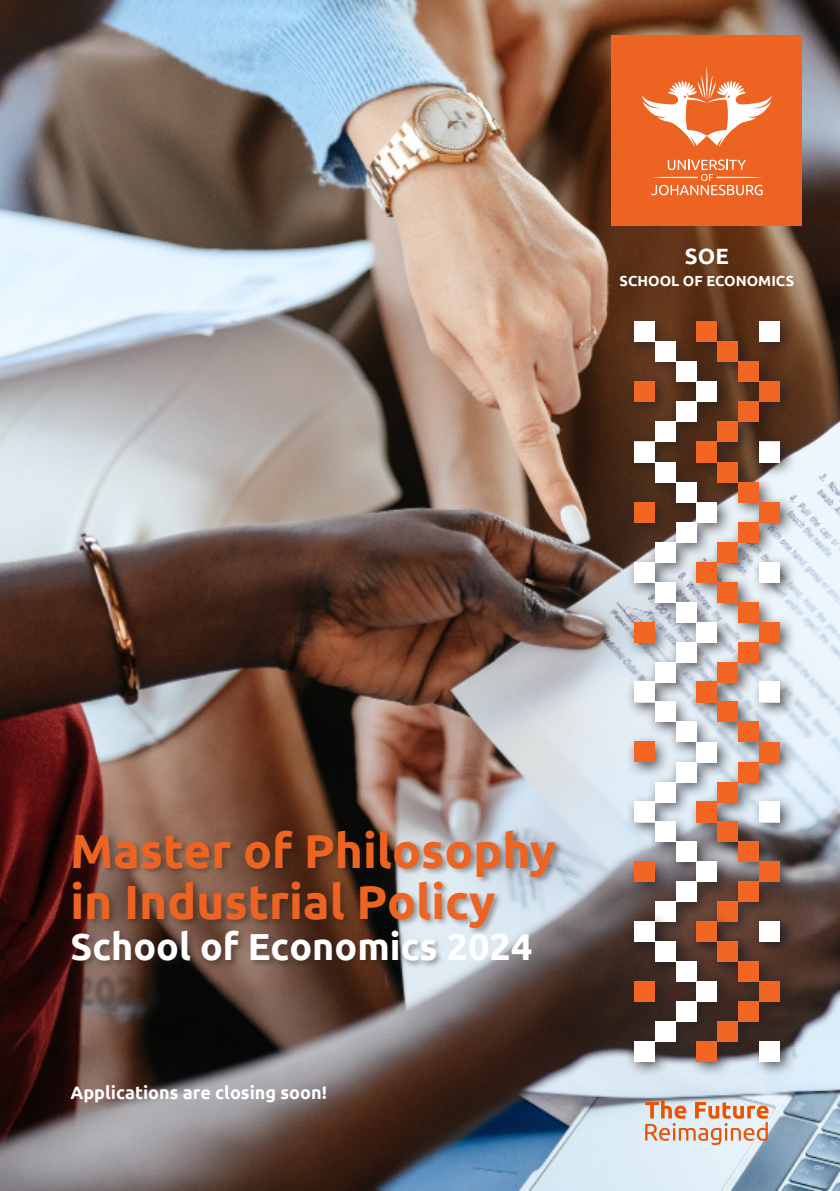
<style>
.page{position:relative;width:840px;height:1191px;background:#fff}
.page>*{position:absolute;margin:0;border:0;box-sizing:border-box;transform-origin:0 0}
.t1{font:700 47.8px/51.2px "Ubuntu";color:#ed6322}
.t2{font:700 37.6px "Ubuntu";color:#fff}
.t3{font:700 22.2px "Ubuntu";color:#fff}
.t4{font:700 18px "Ubuntu";color:#fff}
.name{font:700 14.6px "Ubuntu";color:#fff}
</style>
<div class="page">
<img style="left:0;top:0;width:839px;height:1191px">
<div style="left:611px;top:35px;width:190px;height:190px;background:#ed6322"></div>
<svg style="left:642px;top:66px;width:129px;height:81px"></svg>
<svg style="left:651px;top:160px;width:111px;height:36px"></svg>
<div style="left:70px;top:828px;width:494px;height:182px;background:#231f20;opacity:.42"></div>
<div style="left:624px;top:313px;width:171px;height:665px;background:#231f20;opacity:.75"></div>
<div style="left:696px;top:381px;width:20px;height:20px;background:#fff"></div>
<div style="left:758px;top:381px;width:21px;height:20px;background:#f26522"></div>
<div style="left:675px;top:361px;width:21px;height:20px;background:#fff"></div>
<div style="left:737px;top:361px;width:21px;height:20px;background:#f26522"></div>
<div style="left:654px;top:421px;width:21px;height:20px;background:#fff"></div>
<div style="left:716px;top:421px;width:21px;height:20px;background:#f26522"></div>
<div style="left:654px;top:341px;width:21px;height:20px;background:#fff"></div>
<div style="left:716px;top:341px;width:21px;height:20px;background:#f26522"></div>
<div style="left:675px;top:401px;width:21px;height:20px;background:#fff"></div>
<div style="left:737px;top:401px;width:21px;height:20px;background:#f26522"></div>
<div style="left:696px;top:321px;width:20px;height:20px;background:#f26522"></div>
<div style="left:633px;top:381px;width:21px;height:20px;background:#f26522"></div>
<div style="left:696px;top:441px;width:20px;height:20px;background:#f26522"></div>
<div style="left:633px;top:321px;width:21px;height:20px;background:#fff"></div>
<div style="left:633px;top:441px;width:21px;height:20px;background:#dcdddf"></div>
<div style="left:758px;top:321px;width:21px;height:20px;background:#fff"></div>
<div style="left:758px;top:441px;width:21px;height:20px;background:#dcdddf"></div>
<div style="left:696px;top:502px;width:20px;height:20px;background:#fff"></div>
<div style="left:758px;top:502px;width:21px;height:20px;background:#f26522"></div>
<div style="left:675px;top:482px;width:21px;height:20px;background:#fff"></div>
<div style="left:737px;top:482px;width:21px;height:20px;background:#f26522"></div>
<div style="left:654px;top:542px;width:21px;height:20px;background:#fff"></div>
<div style="left:716px;top:542px;width:21px;height:20px;background:#f26522"></div>
<div style="left:654px;top:462px;width:21px;height:20px;background:#fff"></div>
<div style="left:716px;top:462px;width:21px;height:20px;background:#f26522"></div>
<div style="left:675px;top:522px;width:21px;height:20px;background:#fff"></div>
<div style="left:737px;top:522px;width:21px;height:20px;background:#f26522"></div>
<div style="left:696px;top:442px;width:20px;height:20px;background:#f26522"></div>
<div style="left:633px;top:502px;width:21px;height:20px;background:#f26522"></div>
<div style="left:633px;top:442px;width:21px;height:20px;background:#fff"></div>
<div style="left:758px;top:442px;width:21px;height:20px;background:#fff"></div>
<div style="left:696px;top:622px;width:20px;height:20px;background:#fff"></div>
<div style="left:758px;top:622px;width:21px;height:20px;background:#f26522"></div>
<div style="left:675px;top:602px;width:21px;height:20px;background:#fff"></div>
<div style="left:737px;top:602px;width:21px;height:20px;background:#f26522"></div>
<div style="left:654px;top:662px;width:21px;height:20px;background:#fff"></div>
<div style="left:716px;top:662px;width:21px;height:20px;background:#f26522"></div>
<div style="left:654px;top:582px;width:21px;height:20px;background:#fff"></div>
<div style="left:716px;top:582px;width:21px;height:20px;background:#f26522"></div>
<div style="left:675px;top:642px;width:21px;height:20px;background:#fff"></div>
<div style="left:737px;top:642px;width:21px;height:20px;background:#f26522"></div>
<div style="left:696px;top:562px;width:20px;height:20px;background:#f26522"></div>
<div style="left:633px;top:622px;width:21px;height:20px;background:#f26522"></div>
<div style="left:633px;top:562px;width:21px;height:20px;background:#fff"></div>
<div style="left:758px;top:562px;width:21px;height:20px;background:#fff"></div>
<div style="left:696px;top:742px;width:20px;height:20px;background:#fff"></div>
<div style="left:758px;top:742px;width:21px;height:20px;background:#f26522"></div>
<div style="left:675px;top:722px;width:21px;height:20px;background:#fff"></div>
<div style="left:737px;top:722px;width:21px;height:20px;background:#f26522"></div>
<div style="left:654px;top:782px;width:21px;height:20px;background:#fff"></div>
<div style="left:716px;top:782px;width:21px;height:20px;background:#f26522"></div>
<div style="left:654px;top:702px;width:21px;height:20px;background:#fff"></div>
<div style="left:716px;top:702px;width:21px;height:20px;background:#f26522"></div>
<div style="left:675px;top:762px;width:21px;height:20px;background:#fff"></div>
<div style="left:737px;top:762px;width:21px;height:20px;background:#f26522"></div>
<div style="left:696px;top:682px;width:20px;height:20px;background:#f26522"></div>
<div style="left:633px;top:742px;width:21px;height:20px;background:#f26522"></div>
<div style="left:696px;top:802px;width:20px;height:20px;background:#f26522"></div>
<div style="left:633px;top:682px;width:21px;height:20px;background:#fff"></div>
<div style="left:633px;top:802px;width:21px;height:20px;background:#fff"></div>
<div style="left:758px;top:682px;width:21px;height:20px;background:#fff"></div>
<div style="left:758px;top:802px;width:21px;height:20px;background:#fff"></div>
<div style="left:696px;top:861px;width:20px;height:20px;background:#fff"></div>
<div style="left:758px;top:861px;width:21px;height:20px;background:#f26522"></div>
<div style="left:675px;top:841px;width:21px;height:20px;background:#fff"></div>
<div style="left:737px;top:841px;width:21px;height:20px;background:#f26522"></div>
<div style="left:654px;top:901px;width:21px;height:20px;background:#fff"></div>
<div style="left:716px;top:901px;width:21px;height:20px;background:#f26522"></div>
<div style="left:654px;top:821px;width:21px;height:20px;background:#fff"></div>
<div style="left:716px;top:821px;width:21px;height:20px;background:#f26522"></div>
<div style="left:675px;top:881px;width:21px;height:20px;background:#fff"></div>
<div style="left:737px;top:881px;width:21px;height:20px;background:#f26522"></div>
<div style="left:696px;top:801px;width:20px;height:20px;background:#f26522"></div>
<div style="left:633px;top:861px;width:21px;height:20px;background:#f26522"></div>
<div style="left:633px;top:801px;width:21px;height:20px;background:#fff"></div>
<div style="left:758px;top:801px;width:21px;height:20px;background:#fff"></div>
<div style="left:624px;top:913px;width:171px;height:278px;background:#231f20;opacity:.75"></div>
<div style="left:696px;top:981px;width:20px;height:20px;background:#fff"></div>
<div style="left:758px;top:981px;width:21px;height:20px;background:#f26522"></div>
<div style="left:675px;top:961px;width:21px;height:20px;background:#fff"></div>
<div style="left:737px;top:961px;width:21px;height:20px;background:#f26522"></div>
<div style="left:654px;top:1021px;width:21px;height:20px;background:#fff"></div>
<div style="left:716px;top:1021px;width:21px;height:20px;background:#f26522"></div>
<div style="left:654px;top:941px;width:21px;height:20px;background:#fff"></div>
<div style="left:716px;top:941px;width:21px;height:20px;background:#f26522"></div>
<div style="left:675px;top:1001px;width:21px;height:20px;background:#fff"></div>
<div style="left:737px;top:1001px;width:21px;height:20px;background:#f26522"></div>
<div style="left:696px;top:921px;width:20px;height:20px;background:#f26522"></div>
<div style="left:633px;top:981px;width:21px;height:20px;background:#f26522"></div>
<div style="left:696px;top:1041px;width:20px;height:20px;background:#f26522"></div>
<div style="left:633px;top:921px;width:21px;height:20px;background:#fff"></div>
<div style="left:633px;top:1041px;width:21px;height:20px;background:#fff"></div>
<div style="left:758px;top:921px;width:21px;height:20px;background:#fff"></div>
<div style="left:758px;top:1041px;width:21px;height:20px;background:#fff"></div>
<div style="left:696px;top:1042px;width:20px;height:20px;background:#f26522"></div>
<div style="left:633px;top:1042px;width:21px;height:20px;background:#fff"></div>
<div style="left:758px;top:1042px;width:21px;height:20px;background:#fff"></div>
<p class="t3" style="left:684px;top:243px;width:45px">SOE</p>
<p class="name" style="left:619px;top:272px;width:176px">SCHOOL OF ECONOMICS</p>
<p class="t1" style="left:70px;top:824px;width:487px">Master of Philosophy in Industrial Policy</p>
<p class="t2" style="left:70px;top:924px;width:463px">School of Economics 2024</p>
<p class="t4" style="left:70px;top:1081px;width:258px">Applications are closing soon!</p>
</div>
